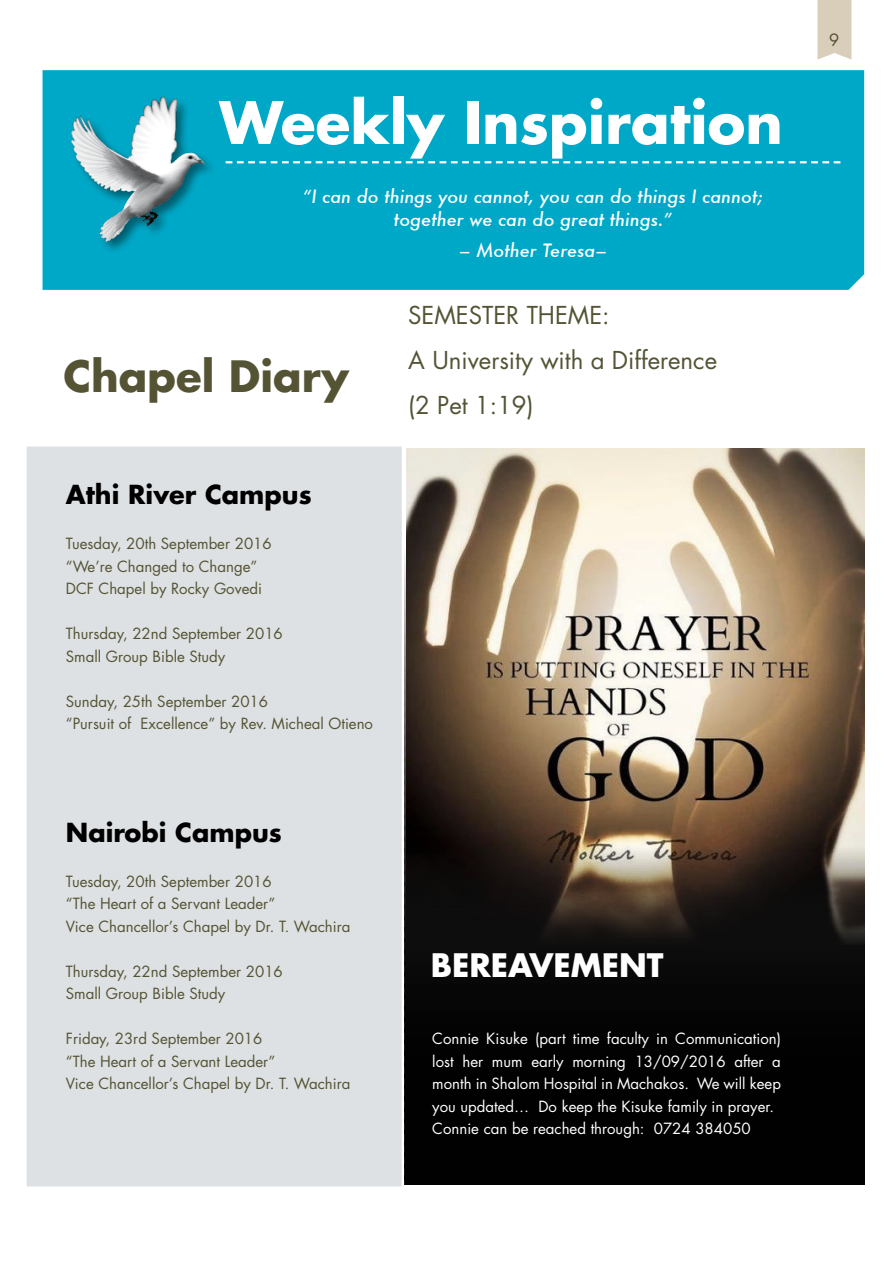
<style>
.page{position:relative;width:893px;height:1263px;background:#fff}
.page>*{position:absolute;margin:0;border:0;box-sizing:border-box;transform-origin:0 0}
.t1{font:700 57px "Futura";color:#fff}
.t2{font:700 42px "Futura";color:#545334}
.t3{font:700 31.5px "Futura";color:#fff}
.t4{font:700 25.5px "Futura";color:#000}
.t5{font:24px/45px "Futura";color:#545334}
.t6{font:italic 500 18px/22.5px "Futura";color:#fff;text-align:center}
.t7{font:16.5px "Futura";color:#545334}
.t8{font:15px/22.5px "Futura";color:#545334}
.t9{font:15px/22.5px "Futura";color:#fff}
</style>
<div class="page">
<div style="left:43px;top:70px;width:821px;height:220px;background:#00a8c7"></div>
<svg style="left:226px;top:161px;width:614px;height:2px"></svg>
<div style="left:27px;top:446px;width:375px;height:740px;background:#dee1e3"></div>
<div style="left:404px;top:522px;width:460px;height:663px;background:#010101"></div>
<img style="left:406px;top:448px;width:458px;height:497px">
<div style="left:70px;top:95px;width:147px;height:159px;background:#00a8c7"></div>
<img style="left:72px;top:96px;width:134px;height:146px">
<svg style="left:817px;top:0;width:34px;height:60px"></svg>
<h1 class="t1" style="left:219px;top:85px;width:565px">Weekly Inspiration</h1>
<p class="t6" style="left:302px;top:185px;width:462px">“I can do things you cannot, you can do things I cannot; together we can do great things.”</p>
<p class="t6" style="left:459px;top:239px;width:149px">– Mother Teresa–</p>
<h2 class="t2" style="left:63px;top:348px;width:287px">Chapel Diary</h2>
<h3 class="t4" style="left:66px;top:477px;width:247px">Athi River Campus</h3>
<p class="t8" style="left:66px;top:532px;width:207px">Tuesday, 20th September 2016 “We’re Changed to Change”<br>DCF Chapel by Rocky Govedi</p>
<p class="t8" style="left:66px;top:622px;width:218px">Thursday, 22nd September 2016<br>Small Group Bible Study</p>
<p class="t8" style="left:66px;top:690px;width:309px">Sunday, 25th September 2016<br>“Pursuit of Excellence” by Rev. Micheal Otieno</p>
<h3 class="t5" style="left:408px;top:293px;width:310px">SEMESTER THEME:<br>A University with a Difference (2 Pet 1:19)</h3>
<h3 class="t4" style="left:66px;top:815px;width:218px">Nairobi Campus</h3>
<p class="t8" style="left:66px;top:870px;width:286px">Tuesday, 20th September 2016<br>“The Heart of a Servant Leader”<br>Vice Chancellor’s Chapel by Dr. T. Wachira</p>
<p class="t8" style="left:66px;top:960px;width:218px">Thursday, 22nd September 2016<br>Small Group Bible Study</p>
<p class="t8" style="left:66px;top:1027px;width:286px">Friday, 23rd September 2016<br>“The Heart of a Servant Leader”<br>Vice Chancellor’s Chapel by Dr. T. Wachira</p>
<p class="t9" style="left:432px;top:1027px;width:350px">Connie Kisuke (part time faculty in Communication) lost her mum early morning 13/09/2016 after a month in Shalom Hospital in Machakos. We will keep you updated… Do keep the Kisuke family in prayer.<br>Connie can be reached through: 0724 384050</p>
<h3 class="t3" style="left:431px;top:944px;width:43px">Berea</h3>
<h3 class="t3" style="left:529px;top:944px;width:47px">vement</h3>
<p class="t7" style="left:829px;top:29px;width:12px">9</p>
</div>
